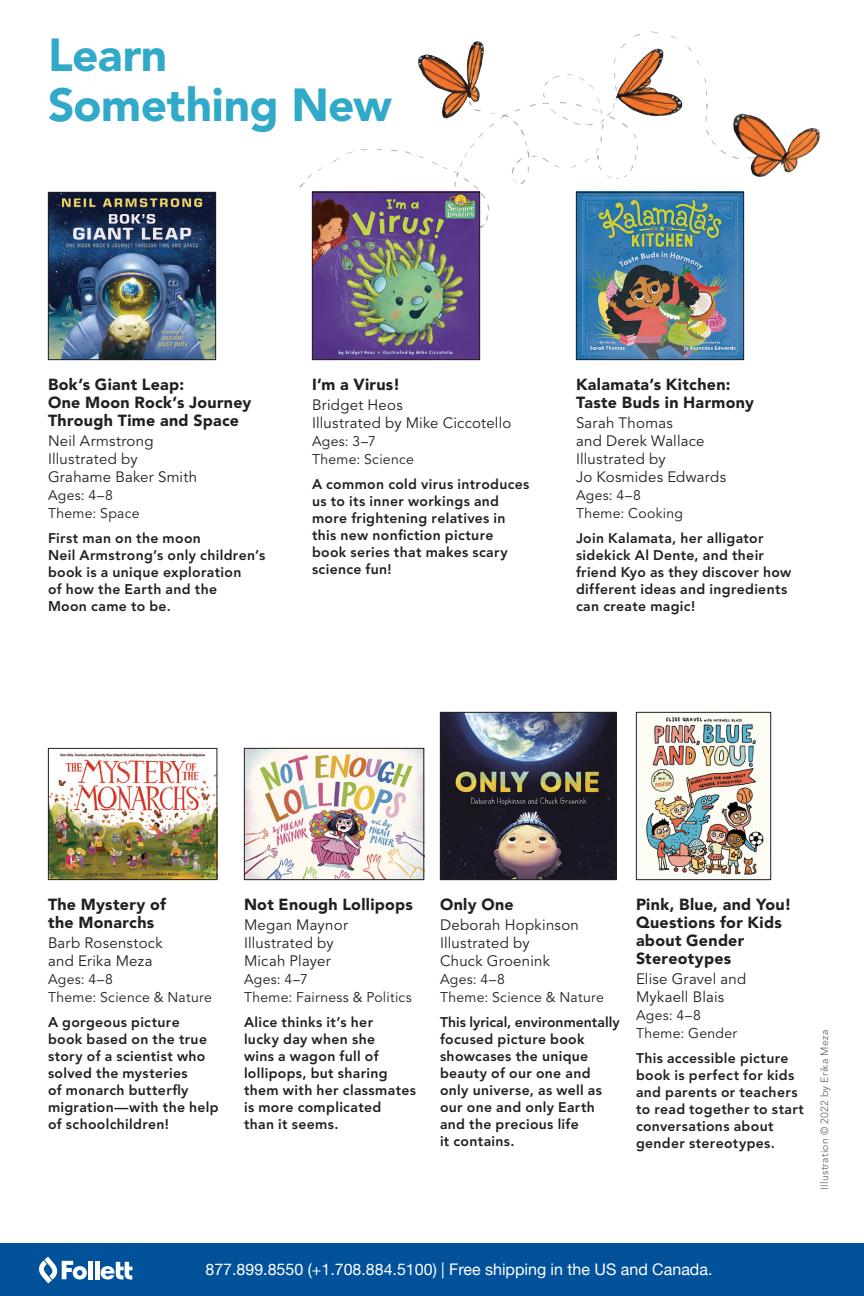
<style>
.page{position:relative;width:864px;height:1296px;background:#fff}
.page>*{position:absolute;margin:0;border:0;box-sizing:border-box;transform-origin:0 0}
.Section_Head{font:900 46px/50px "Avenir LT Pro";letter-spacing:-.01em;color:#31a9c8}
.T2{font:900 16px/18px "Avenir LT Pro";letter-spacing:.02em;color:#231f20}
.t1{font:16px "Helvetica Neue";color:#fff}
.A2{font:15px/18px "Avenir LT Pro";letter-spacing:.015em;color:#231f20}
.D2{font:800 14px/17px "Avenir LT Pro";letter-spacing:.025em;color:#231f20}
.is2{font:14px "Avenir LT Pro";letter-spacing:.02em;color:#231f20}
.Credit{font:10.4px "Avenir LT Pro";letter-spacing:.025em;color:#6c6d70}
</style>
<div class="page">
<img style="left:299px;top:31px;width:521px;height:222px">
<div style="left:0;top:1243px;width:864px;height:53px;background:#01519b"></div>
<div style="left:88px;top:1261px;width:5px;height:18px;background:#fff"></div>
<hr style="left:95px;top:1261px;width:4px;height:18px;background:#fff">
<svg style="left:101px;top:1262px;width:32px;height:18px"></svg>
<svg style="left:39px;top:1257px;width:48px;height:26px"></svg>
<img style="left:50px;top:194px;width:164px;height:164px">
<div style="left:48px;top:192px;width:168px;height:168px;border:1px solid #231f20"></div>
<img style="left:314px;top:194px;width:164px;height:164px">
<div style="left:312px;top:192px;width:168px;height:168px;border:1px solid #231f20"></div>
<img style="left:578px;top:194px;width:164px;height:164px">
<div style="left:576px;top:192px;width:168px;height:168px;border:1px solid #231f20"></div>
<img style="left:50px;top:753px;width:165px;height:125px">
<div style="left:48px;top:748px;width:169px;height:132px;border:1px solid #231f20"></div>
<img style="left:246px;top:750px;width:176px;height:128px">
<div style="left:244px;top:748px;width:180px;height:132px;border:1px solid #231f20"></div>
<img style="left:442px;top:714px;width:173px;height:164px">
<div style="left:440px;top:712px;width:177px;height:168px;border:1px solid #231f20"></div>
<img style="left:638px;top:714px;width:131px;height:164px">
<div style="left:636px;top:712px;width:135px;height:168px;border:1px solid #231f20"></div>
<p class="Section_Head" style="left:48px;top:30px;width:345px">Learn<br>Something New</p>
<p class="T2" style="left:48px;top:375px;width:205px">Bok’s Giant Leap:<br>One Moon Rock’s Journey<br>Through Time and Space</p>
<p class="A2" style="left:48px;top:432px;width:151px">Neil Armstrong<br>Illustrated by<br>Grahame Baker Smith</p>
<p class="is2" style="left:48px;top:486px;width:66px">Ages: 4–8</p>
<p class="is2" style="left:48px;top:504px;width:93px">Theme: Space</p>
<p class="D2" style="left:48px;top:529px;width:219px">First man on the moon<br>Neil Armstrong’s only children’s book is a unique exploration<br>of how the Earth and the<br>Moon came to be.</p>
<p class="T2" style="left:312px;top:375px;width:90px">I’m a Virus!</p>
<p class="A2" style="left:312px;top:396px;width:201px">Bridget Heos<br>Illustrated by Mike Ciccotello</p>
<p class="is2" style="left:312px;top:432px;width:65px">Ages: 3–7</p>
<p class="is2" style="left:312px;top:450px;width:103px">Theme: Science</p>
<p class="D2" style="left:312px;top:475px;width:219px">A common cold virus introduces us to its inner workings and more frightening relatives in this new nonfiction picture book series that makes scary science fun!</p>
<p class="T2" style="left:576px;top:375px;width:179px">Kalamata’s Kitchen:<br>Taste Buds in Harmony</p>
<p class="A2" style="left:576px;top:414px;width:152px">Sarah Thomas<br>and Derek Wallace<br>Illustrated by<br>Jo Kosmides Edwards</p>
<p class="is2" style="left:576px;top:486px;width:66px">Ages: 4–8</p>
<p class="is2" style="left:576px;top:504px;width:109px">Theme: Cooking</p>
<p class="D2" style="left:576px;top:529px;width:217px">Join Kalamata, her alligator sidekick Al Dente, and their friend Kyo as they discover how different ideas and ingredients can create magic!</p>
<p class="T2" style="left:48px;top:895px;width:120px">The Mystery of the Monarchs</p>
<p class="A2" style="left:48px;top:934px;width:116px">Barb Rosenstock and Erika Meza</p>
<p class="is2" style="left:48px;top:970px;width:66px">Ages: 4–8</p>
<p class="is2" style="left:48px;top:988px;width:165px">Theme: Science &amp; Nature</p>
<p class="D2" style="left:48px;top:1013px;width:172px">A gorgeous picture<br>book based on the true story of a scientist who solved the mysteries<br>of monarch butterfly migration—with the help of schoolchildren!</p>
<p class="T2" style="left:244px;top:895px;width:171px">Not Enough Lollipops</p>
<p class="A2" style="left:244px;top:916px;width:106px">Megan Maynor<br>Illustrated by<br>Micah Player</p>
<p class="is2" style="left:244px;top:970px;width:66px">Ages: 4–7</p>
<p class="is2" style="left:244px;top:988px;width:169px">Theme: Fairness &amp; Politics</p>
<p class="D2" style="left:244px;top:1013px;width:174px">Alice thinks it’s her<br>lucky day when she<br>wins a wagon full of lollipops, but sharing them with her classmates is more complicated<br>than it seems.</p>
<p class="T2" style="left:440px;top:895px;width:75px">Only One</p>
<p class="A2" style="left:440px;top:916px;width:140px">Deborah Hopkinson<br>Illustrated by<br>Chuck Groenink</p>
<p class="is2" style="left:440px;top:970px;width:66px">Ages: 4–8</p>
<p class="is2" style="left:440px;top:988px;width:165px">Theme: Science &amp; Nature</p>
<p class="D2" style="left:440px;top:1013px;width:181px">This lyrical, environmentally focused picture book showcases the unique beauty of our one and only universe, as well as our one and only Earth and the precious life<br>it contains.</p>
<p class="T2" style="left:636px;top:895px;width:157px">Pink, Blue, and You!<br>Questions for Kids about Gender<br>Stereotypes</p>
<p class="A2" style="left:636px;top:970px;width:112px">Elise Gravel and<br>Mykaell Blais</p>
<p class="is2" style="left:636px;top:1006px;width:66px">Ages: 4–8</p>
<p class="is2" style="left:636px;top:1024px;width:103px">Theme: Gender</p>
<p class="D2" style="left:636px;top:1049px;width:170px">This accessible picture book is perfect for kids and parents or teachers to read together to start conversations about gender stereotypes.</p>
<p class="Credit" style="left:818px;top:1190px;width:161px;rotate:-90deg">Illustration © 2022 by Erika Meza</p>
<p class="t1" style="left:205px;top:1258px;width:509px">877.899.8550 (+1.708.884.5100) | Free shipping in the US and Canada.</p>
</div>
